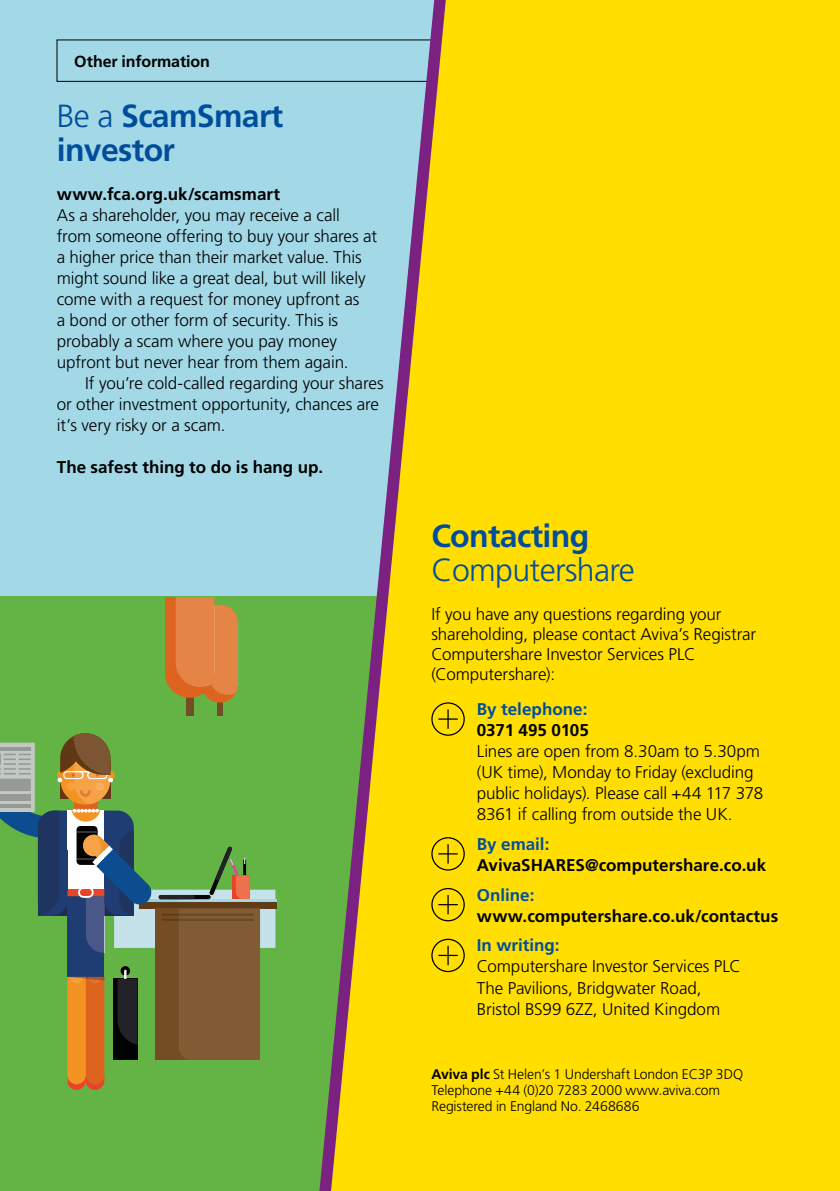
<style>
.page{position:relative;width:840px;height:1191px;background:#fff}
.page>*{position:absolute;margin:0;border:0;box-sizing:border-box;transform-origin:0 0}
.t1{font:700 32px/34px "Frutiger LT Std";letter-spacing:-.02em;color:#004e9b}
.t2{font:300 32px "Frutiger LT Std";letter-spacing:-.02em;color:#004e9b}
.t3{font:300 17px/21px "Frutiger LT Std";letter-spacing:-.005em;color:#000}
.t4{font:700 17px "Frutiger LT Std";color:#000}
.t5{font:700 17px "Frutiger LT Std";color:#004e9b}
.t6{font:700 16px "Frutiger LT Std";letter-spacing:-.005em;color:#000}
.t7{font:300 14px/16px "Frutiger LT Std";letter-spacing:-.005em;color:#000}
.s1{font-weight:300}
.s2{font-weight:700}
</style>
<div class="page">
<div style="left:0;top:0;width:466px;height:597px;background:#a3d8e7"></div>
<div style="left:57px;top:40px;width:725px;height:42px;border:1px solid #000"></div>
<div style="left:0;top:596px;width:387px;height:595px;background:#64b445"></div>
<div style="left:455px;top:0;width:384px;height:1191px;background:#ffde00"></div>
<svg style="left:0;top:733px;width:276px;height:357px"></svg>
<div style="left:217px;top:690px;width:5px;height:26px;background:#754d24"></div>
<div style="left:202px;top:605px;width:35px;height:97px;background:#dc641f;border-radius:18px"></div>
<div style="left:186px;top:680px;width:7px;height:36px;background:#754d24"></div>
<svg style="left:165px;top:597px;width:72px;height:100px;background:#db803e"></svg>
<div style="left:431px;top:702px;width:33px;height:34px;border:1px solid #000;border-radius:50%"></div>
<svg style="left:455px;top:709px;width:2px;height:20px"></svg>
<div style="left:431px;top:837px;width:33px;height:33px;border:1px solid #000;border-radius:50%"></div>
<svg style="left:455px;top:844px;width:2px;height:19px"></svg>
<div style="left:431px;top:888px;width:33px;height:33px;border:1px solid #000;border-radius:50%"></div>
<svg style="left:455px;top:895px;width:2px;height:19px"></svg>
<div style="left:431px;top:938px;width:33px;height:34px;border:1px solid #000;border-radius:50%"></div>
<svg style="left:455px;top:945px;width:2px;height:20px"></svg>
<svg style="left:310px;top:0;width:145px;height:1191px"></svg>
<p class="t6" style="left:74px;top:52px;width:137px">Other information</p>
<h1 class="t1" style="left:57px;top:99px;width:228px"><span class="s1">Be a</span> ScamSmart investor</h1>
<p class="t4" style="left:57px;top:184px;width:225px">www.fca.org.uk/scamsmart</p>
<p class="t3" style="left:57px;top:204px;width:322px">As a shareholder, you may receive a call from someone offering to buy your shares at a higher price than their market value. This might sound like a great deal, but will likely come with a request for money upfront as<br>a bond or other form of security. This is probably a scam where you pay money upfront but never hear from them again.</p>
<p class="t3" style="left:57px;top:372px;width:328px;text-indent:28px">If you’re cold-called regarding your shares or other investment opportunity, chances are it’s very risky or a scam.</p>
<p class="t4" style="left:57px;top:456px;width:268px">The safest thing to do is hang up.</p>
<h1 class="t1" style="left:431px;top:519px;width:159px">Contacting</h1>
<h1 class="t2" style="left:431px;top:552px;width:205px">Computershare</h1>
<p class="t3" style="left:431px;top:604px;width:326px;line-height:20px">If you have any questions regarding your shareholding, please contact Aviva’s Registrar Computershare Investor Services PLC (Computershare):</p>
<p class="t5" style="left:476px;top:699px;width:112px">By telephone:</p>
<p class="t4" style="left:476px;top:720px;width:114px">0371 495 0105</p>
<p class="t3" style="left:476px;top:741px;width:288px">Lines are open from 8.30am to 5.30pm (UK time), Monday to Friday (excluding public holidays). Please call +44 117 378<br>8361 if calling from outside the UK.</p>
<p class="t5" style="left:476px;top:834px;width:74px">By email:</p>
<p class="t4" style="left:476px;top:855px;width:291px">AvivaSHARES@computershare.co.uk</p>
<p class="t5" style="left:476px;top:884px;width:59px">Online:</p>
<p class="t4" style="left:476px;top:905px;width:303px">www.computershare.co.uk/contactus</p>
<p class="t5" style="left:476px;top:935px;width:84px">In writing:</p>
<p class="t3" style="left:476px;top:956px;width:265px">Computershare Investor Services PLC<br>The Pavilions, Bridgwater Road,<br>Bristol BS99 6ZZ, United Kingdom</p>
<p class="t7" style="left:431px;top:1066px;width:313px"><span class="s2">Aviva plc</span> St Helen’s 1 Undershaft London EC3P 3DQ<br>Telephone +44 (0)20 7283 2000 www.aviva.com<br>Registered in England No. 2468686</p>
</div>
